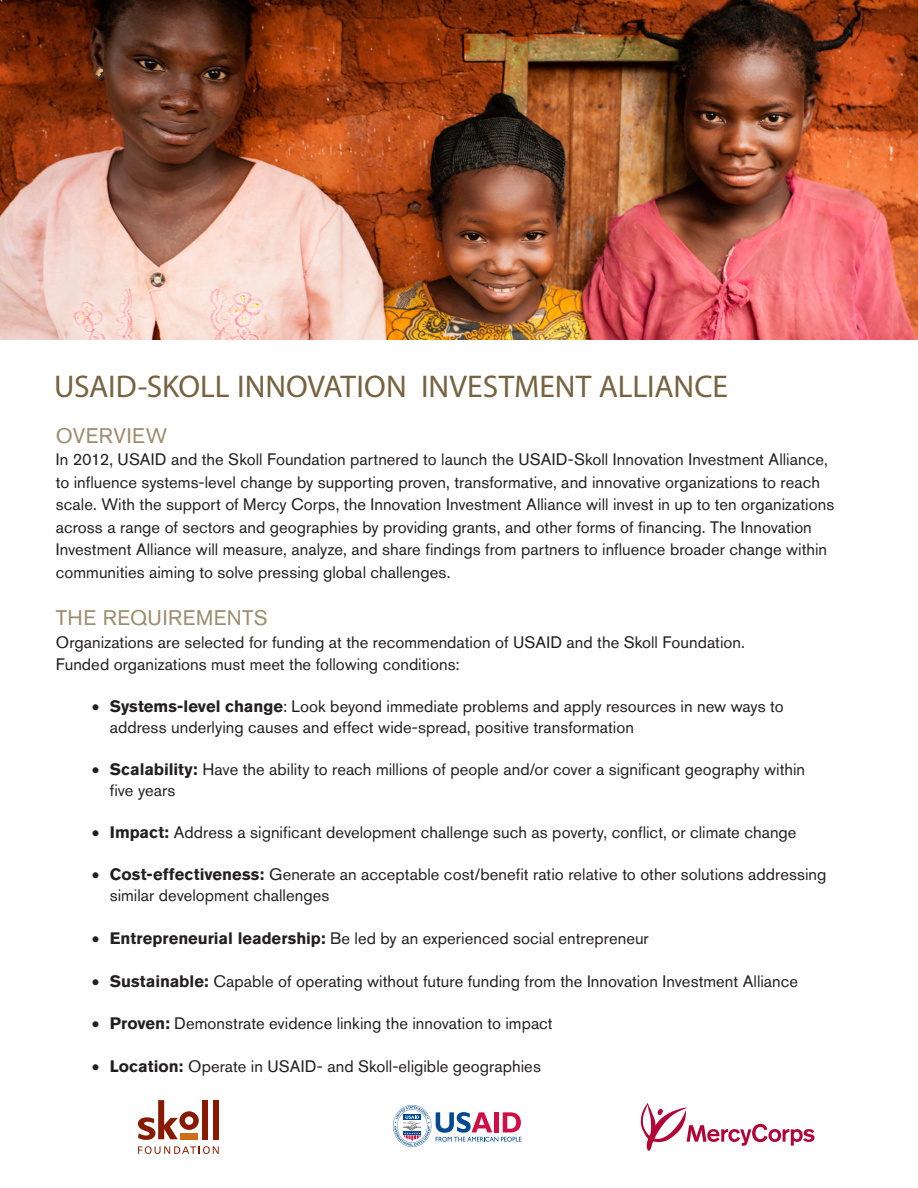
<style>
.page{position:relative;width:918px;height:1188px;background:#fff}
.page>*{position:absolute;margin:0;border:0;box-sizing:border-box;transform-origin:0 0}
.t1{font:31.5px "Myriad Pro";letter-spacing:-.005em;color:#766340}
.t2{font:21px "Akzidenz Grotesk BQ";letter-spacing:.025em;color:#9d8c6e}
.t3{font:16.5px/22.5px "Akzidenz Grotesk BQ";letter-spacing:.005em;color:#231f20}
.s1{font-weight:700}
</style>
<div class="page">
<img style="left:0;top:0;width:918px;height:340px">
<svg style="left:641px;top:1103px;width:174px;height:48px"></svg>
<div style="left:202px;top:1100px;width:6px;height:39px;background:#891a02"></div>
<div style="left:213px;top:1100px;width:6px;height:39px;background:#891a02"></div>
<svg style="left:138px;top:1100px;width:61px;height:40px"></svg>
<svg style="left:138px;top:1146px;width:81px;height:8px"></svg>
<svg style="left:393px;top:1105px;width:129px;height:42px"></svg>
<p class="t1" style="left:54px;top:367px;width:675px">USAID-SKOLL INNOVATION INVESTMENT ALLIANCE</p>
<p class="t2" style="left:56px;top:423px;width:113px">OVERVIEW</p>
<p class="t3" style="left:56px;top:448px;width:780px">In 2012, USAID and the Skoll Foundation partnered to launch the USAID-Skoll Innovation Investment Alliance, to influence systems-level change by supporting proven, transformative, and innovative organizations to reach scale. With the support of Mercy Corps, the Innovation Investment Alliance will invest in up to ten organizations across a range of sectors and geographies by providing grants, and other forms of financing. The Innovation</p>
<p class="t3" style="left:56px;top:538px;width:773px">Investment Alliance will measure, analyze, and share findings from partners to influence broader change within communities aiming to solve pressing global challenges.</p>
<p class="t2" style="left:56px;top:606px;width:214px">THE REQUIREMENTS</p>
<p class="t3" style="left:56px;top:631px;width:691px">Organizations are selected for funding at the recommendation of USAID and the Skoll Foundation.</p>
<p class="t3" style="left:56px;top:653px;width:405px">Funded organizations must meet the following conditions:</p>
<p class="t3" style="left:110px;top:696px;width:675px;line-height:21px;text-indent:-18px">• <span class="s1">Systems-level change</span>: Look beyond immediate problems and apply resources in new ways to address underlying causes and effect wide-spread, positive transformation</p>
<p class="t3" style="left:110px;top:759px;width:697px;line-height:21px;text-indent:-18px">• <span class="s1">Scalability:</span> Have the ability to reach millions of people and/or cover a significant geography within five years</p>
<p class="t3" style="left:92px;top:821px;width:706px">• <span class="s1">Impact:</span> Address a significant development challenge such as poverty, conflict, or climate change</p>
<p class="t3" style="left:110px;top:864px;width:718px;line-height:21px;text-indent:-18px">• <span class="s1">Cost-effectiveness:</span> Generate an acceptable cost/benefit ratio relative to other solutions addressing similar development challenges</p>
<p class="t3" style="left:92px;top:927px;width:559px">• <span class="s1">Entrepreneurial leadership:</span> Be led by an experienced social entrepreneur</p>
<p class="t3" style="left:92px;top:969px;width:708px">• <span class="s1">Sustainable:</span> Capable of operating without future funding from the Innovation Investment Alliance</p>
<p class="t3" style="left:92px;top:1012px;width:462px">• <span class="s1">Proven:</span> Demonstrate evidence linking the innovation to impact</p>
<p class="t3" style="left:92px;top:1055px;width:451px">• <span class="s1">Location:</span> Operate in USAID- and Skoll-eligible geographies</p>
</div>
